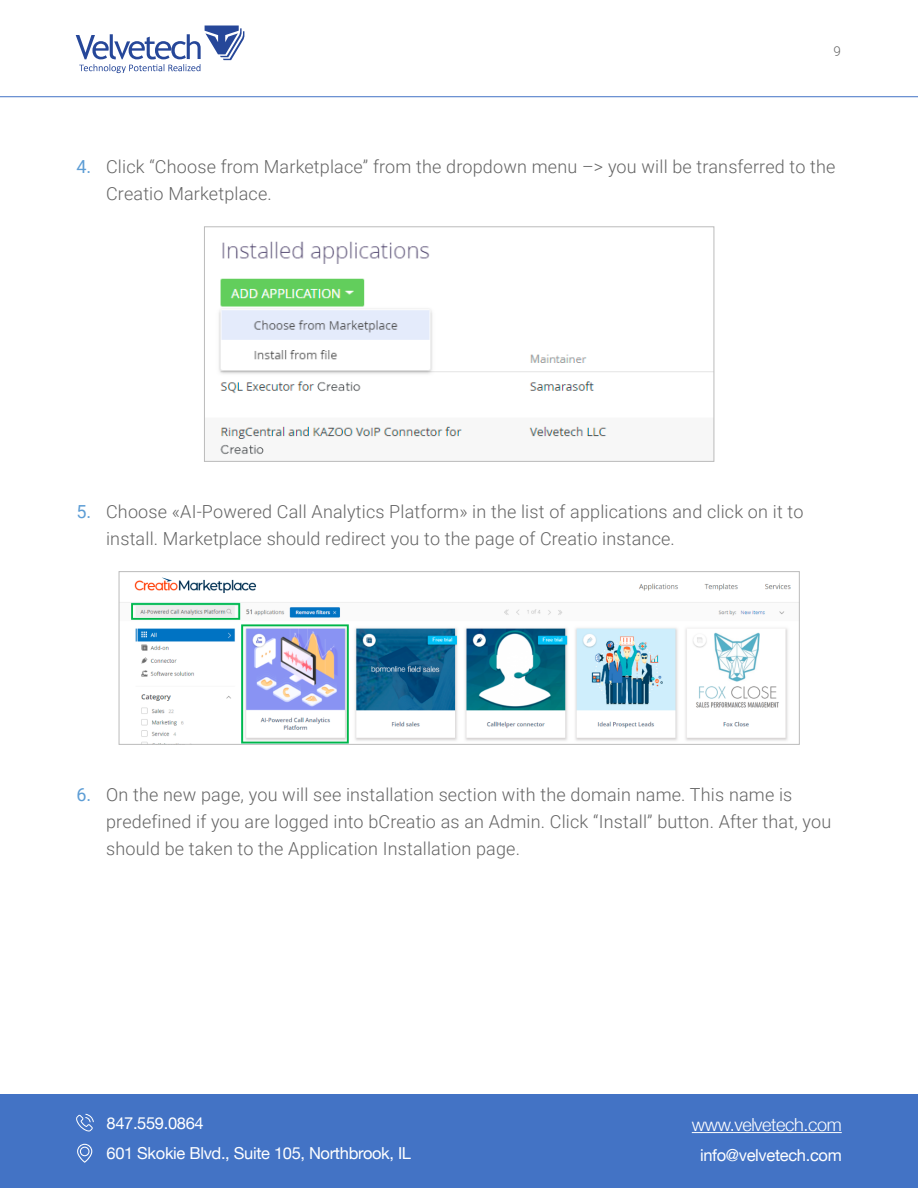
<style>
.page{position:relative;width:918px;height:1188px;background:#fff}
.page>*{position:absolute;margin:0;border:0;box-sizing:border-box;transform-origin:0 0}
.t1{font:300 18px/27px "Roboto";letter-spacing:.01em;color:#656565}
.t2{font:300 18px "Helvetica Neue";letter-spacing:-.02em;color:#fff}
.t3{font:18px "Roboto";color:#5d9dd5}
.t4{font:16.5px/30px "Helvetica Neue";letter-spacing:-.02em;color:#fff}
.t5{font:300 13.5px "Roboto";color:#656565}
</style>
<div class="page">
<hr style="left:0;top:96px;width:918px;height:1px;background:#4373c5">
<svg style="left:76px;top:26px;width:168px;height:47px"></svg>
<div style="left:0;top:1094px;width:918px;height:94px;background:#4373c5"></div>
<hr style="left:692px;top:1132px;width:150px;height:1px;background:#fff">
<svg style="left:76px;top:1114px;width:18px;height:18px"></svg>
<svg style="left:77px;top:1144px;width:15px;height:19px"></svg>
<img style="left:219px;top:241px;width:493px;height:214px">
<div style="left:204px;top:226px;width:510px;height:236px;border:1px solid #bbb"></div>
<img style="left:121px;top:577px;width:677px;height:166px">
<div style="left:119px;top:571px;width:681px;height:174px;border:1px solid #bbb"></div>
<p class="t5" style="left:834px;top:42px;width:9px">9</p>
<p class="t3" style="left:76px;top:154px;width:17px">4.</p>
<p class="t1" style="left:106px;top:152px;width:731px">Click “Choose from Marketplace” from the dropdown menu –&gt; you will be transferred to the<br>Creatio Marketplace.</p>
<p class="t3" style="left:76px;top:499px;width:17px">5.</p>
<p class="t1" style="left:106px;top:497px;width:699px">Choose «AI-Powered Call Analytics Platform» in the list of applications and click on it to install. Marketplace should redirect you to the page of Creatio instance.</p>
<p class="t3" style="left:76px;top:781px;width:17px">6.</p>
<p class="t1" style="left:106px;top:780px;width:727px">On the new page, you will see installation section with the domain name. This name is predefined if you are logged into bCreatio as an Admin. Click “Install” button. After that, you should be taken to the Application Installation page.</p>
<p class="t4" style="left:107px;top:1109px;width:306px">847.559.0864<br>601 Skokie Blvd., Suite 105, Northbrook, IL</p>
<p class="t2" style="left:692px;top:1110px;width:151px">www.velvetech.com</p>
<p class="t4" style="left:700px;top:1141px;width:143px">info@velvetech.com</p>
</div>
